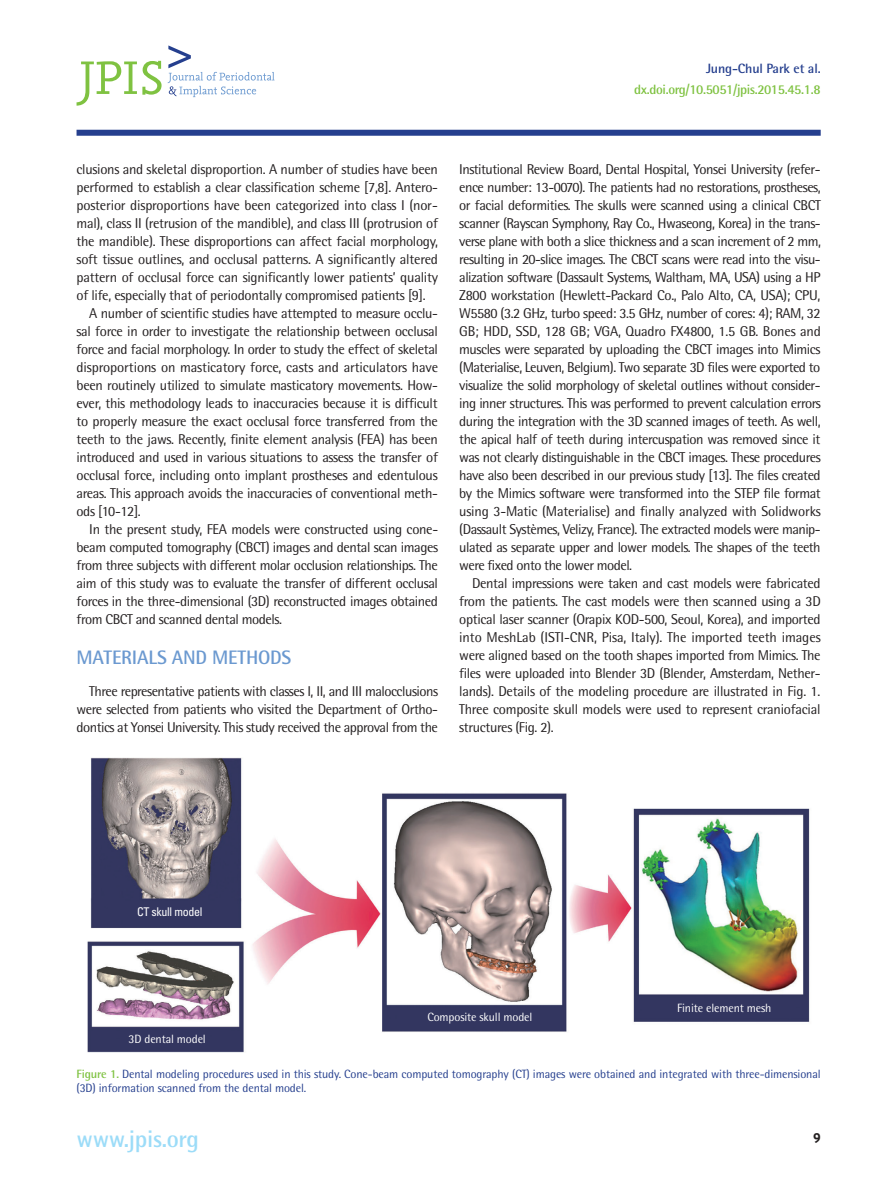
<style>
.page{position:relative;width:893px;height:1191px;background:#fff}
.page>*{position:absolute;margin:0;border:0;box-sizing:border-box;transform-origin:0 0}
.하단_URL_홀{font:700 24px "Rotis Semi Sans Std";letter-spacing:-.01em;color:#9cdcf8}
.대제목{font:700 19.5px "Rotis Semi Sans Std";letter-spacing:-.01em;color:#6b99d0}
.t1{font:700 15px "Nexus Mix";color:#231f20}
.본문{font:14.25px/18px "Rotis Semi Sans Std";letter-spacing:-.03em;color:#231f20;text-align:justify}
.러닝타이틀_DOI__홀{font:700 13.5px "Rotis Semi Sans Std";letter-spacing:-.025em;color:#7fc241}
.러닝타이틀_저자{font:700 13.5px "Rotis Semi Sans Std";letter-spacing:-.01em;color:#253f8e}
.표그림캡션{font:12px/14.4px "Rotis Semi Sans Std";letter-spacing:-.01em;color:#253f8e}
.t2{font:12px "Rotis Semi Sans Std";letter-spacing:-.01em;color:#fff}
.그림지문{font:condensed 12px "Univers LT Std";letter-spacing:-.025em;color:#fff}
.s1{font-weight:700;color:#7fc241}
</style>
<div class="page">
<svg style="left:77px;top:61px;width:85px;height:45px"></svg>
<svg style="left:168px;top:45px;width:107px;height:52px"></svg>
<div style="left:77px;top:130px;width:744px;height:6px;background:#253f8e"></div>
<img style="left:87px;top:757px;width:723px;height:296px">
<p class="러닝타이틀_저자" style="left:706px;top:60px;width:116px">Jung-Chul Park et al.</p>
<p class="러닝타이틀_DOI__홀" style="left:634px;top:81px;width:188px">dx.doi.org/10.5051/jpis.2015.45.1.8</p>
<p class="본문" style="left:77px;top:160px;width:363px">clusions and skeletal disproportion. A number of studies have been performed to establish a clear classification scheme [7,8]. Antero&shy;posterior disproportions have been categorized into class I (nor&shy;mal), class II (retrusion of the mandible), and class III (protrusion of the mandible). These disproportions can affect facial morphology, soft tissue outlines, and occlusal patterns. A significantly altered pattern of occlusal force can significantly lower patients’ quality of life, especially that of periodontally compromised patients [9].</p>
<p class="본문" style="left:77px;top:304px;width:363px;text-indent:13px">A number of scientific studies have attempted to measure occlu&shy;sal force in order to investigate the relationship between occlusal force and facial morphology. In order to study the effect of skeletal disproportions on masticatory force, casts and articulators have been routinely utilized to simulate masticatory movements. How&shy;ever, this methodology leads to inaccuracies because it is difficult to properly measure the exact occlusal force transferred from the teeth to the jaws. Recently, finite element analysis (FEA) has been introduced and used in various situations to assess the transfer of occlusal force, including onto implant prostheses and edentulous areas. This approach avoids the inaccuracies of conventional meth&shy;ods [10-12].</p>
<p class="본문" style="left:77px;top:520px;width:363px;text-indent:13px">In the present study, FEA models were constructed using cone&shy;beam computed tomography (CBCT) images and dental scan images from three subjects with different molar occlusion relationships. The aim of this study was to evaluate the transfer of different occlusal forces in the three-dimensional (3D) reconstructed images obtained from CBCT and scanned dental models.</p>
<p class="대제목" style="left:77px;top:645px;width:216px">MATERIALS AND METHODS</p>
<p class="본문" style="left:77px;top:682px;width:363px;text-indent:13px">Three representative patients with classes I, II, and III malocclusions were selected from patients who visited the Department of Ortho&shy;dontics at Yonsei University. This study received the approval from the</p>
<p class="본문" style="left:459px;top:160px;width:363px">Institutional Review Board, Dental Hospital, Yonsei University (refer&shy;ence number: 13-0070). The patients had no restorations, prostheses, or facial deformities. The skulls were scanned using a clinical CBCT scanner (Rayscan Symphony, Ray Co., Hwaseong, Korea) in the trans&shy;verse plane with both a slice thickness and a scan increment of 2 mm, resulting in 20-slice images. The CBCT scans were read into the visu&shy;alization software (Dassault Systems, Waltham, MA, USA) using a HP Z800 workstation (Hewlett-Packard Co., Palo Alto, CA, USA); CPU, W5580 (3.2 GHz, turbo speed: 3.5 GHz, number of cores: 4); RAM, 32<br>GB; HDD, SSD, 128 GB; VGA, Quadro FX4800, 1.5 GB. Bones and muscles were separated by uploading the CBCT images into Mimics (Materialise, Leuven, Belgium). Two separate 3D files were exported to visualize the solid morphology of skeletal outlines without consider&shy;ing inner structures. This was performed to prevent calculation errors during the integration with the 3D scanned images of teeth. As well, the apical half of teeth during intercuspation was removed since it was not clearly distinguishable in the CBCT images. These procedures have also been described in our previous study [13]. The files created by the Mimics software were transformed into the STEP file format using 3-Matic (Materialise) and finally analyzed with Solidworks (Dassault Systèmes, Velizy, France). The extracted models were manip&shy;ulated as separate upper and lower models. The shapes of the teeth were fixed onto the lower model.</p>
<p class="본문" style="left:459px;top:574px;width:363px;text-indent:13px">Dental impressions were taken and cast models were fabricated from the patients. The cast models were then scanned using a 3D optical laser scanner (Orapix KOD-500, Seoul, Korea), and imported into MeshLab (ISTI-CNR, Pisa, Italy). The imported teeth images were aligned based on the tooth shapes imported from Mimics. The files were uploaded into Blender 3D (Blender, Amsterdam, Nether&shy;lands). Details of the modeling procedure are illustrated in Fig. 1.<br>Three composite skull models were used to represent craniofacial structures (Fig. 2).</p>
<p class="그림지문" style="left:137px;top:904px;width:67px">CT skull model</p>
<p class="t2" style="left:129px;top:1031px;width:79px">3D dental model</p>
<p class="t2" style="left:427px;top:1009px;width:107px">Composite skull model</p>
<p class="t2" style="left:677px;top:1001px;width:96px">Finite element mesh</p>
<p class="표그림캡션" style="left:77px;top:1066px;width:746px"><span class="s1">Figure 1.</span> Dental modeling procedures used in this study. Cone-beam computed tomography (CT) images were obtained and integrated with three-dimensional (3D) information scanned from the dental model.</p>
<p class="하단_URL_홀" style="left:77px;top:1124px;width:124px">www.jpis.org</p>
<p class="t1" style="left:814px;top:1125px;width:9px">9</p>
</div>
